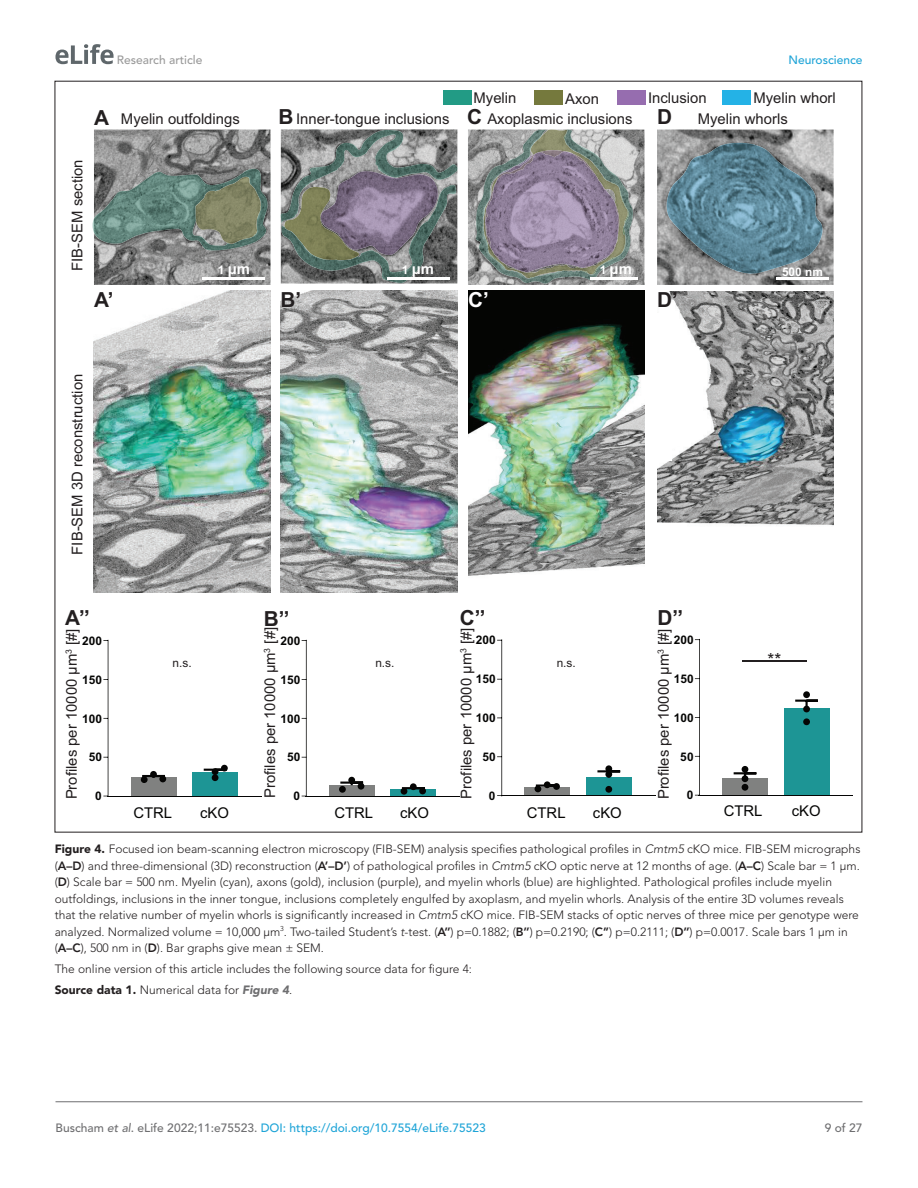
<style>
.page{position:relative;width:918px;height:1188px;background:#fff}
.page>*{position:absolute;margin:0;border:0;box-sizing:border-box;transform-origin:0 0}
.t1{font:700 20.85px "Arial";color:#231f20}
.t2{font:700 20.85px "Arial";color:#fff}
.t3{font:17.85px "Arial";color:#231f20}
.t4{font:14.85px "Arial";color:#231f20}
.t5{font:14.85px "Arial";color:#050504}
.t6{font:700 14.85px "Arial";color:#fff}
.t7{font:300 12px/16.5px "Avenir LT Std";color:#231f20}
.t8{font:500 12px "Avenir LT Std";color:#1ea4d7}
.t9{font:500 12px "Avenir LT Std";color:#9a9a9a}
.t10{font:500 12px "Avenir LT Std";color:#6e6e70}
.t11{font:700 11.85px "Arial";letter-spacing:.005em;color:#050504}
.t12{font:11.85px "Arial";color:#231f20}
.t13{font:700 11.85px "Arial";color:#fff}
.s1{font-weight:700;font-size:20.85px}
.s2{font-size:11.85px}
.s3{font-weight:900}
.s4{font-style:italic}
.s5{font-weight:800}
.s6{font-weight:900;font-style:italic;color:#6e6e70}
.s7{color:#6e6e70}
.s8{font-style:italic;color:#6e6e70}
</style>
<div class="page">
<svg style="left:55px;top:44px;width:59px;height:20px"></svg>
<hr style="left:56px;top:1101px;width:806px;height:1px;background:#6e6e70">
<img style="left:657px;top:130px;width:177px;height:155px">
<img style="left:468px;top:130px;width:177px;height:155px">
<img style="left:94px;top:130px;width:177px;height:155px">
<img style="left:657px;top:292px;width:177px;height:234px">
<img style="left:281px;top:291px;width:176px;height:301px">
<img style="left:94px;top:291px;width:177px;height:302px">
<img style="left:468px;top:291px;width:177px;height:285px">
<hr style="left:743px;top:660px;width:64px;height:2px;background:#231f20">
<svg style="left:93px;top:219px;width:1px;height:13px"></svg>
<img style="left:94px;top:169px;width:174px;height:81px">
<img style="left:483px;top:130px;width:146px;height:149px">
<img style="left:484px;top:130px;width:145px;height:143px">
<img style="left:485px;top:261px;width:134px;height:11px">
<img style="left:485px;top:150px;width:134px;height:111px">
<svg style="left:499px;top:157px;width:30px;height:18px"></svg>
<img style="left:281px;top:130px;width:176px;height:93px">
<img style="left:282px;top:185px;width:174px;height:98px">
<img style="left:285px;top:227px;width:52px;height:33px">
<img style="left:664px;top:143px;width:159px;height:131px">
<img style="left:320px;top:171px;width:118px;height:84px">
<div style="left:653px;top:313px;width:18px;height:148px;background:#fff"></div>
<svg style="left:671px;top:353px;width:33px;height:98px"></svg>
<div style="left:444px;top:91px;width:28px;height:14px;background:#229b85"></div>
<div style="left:617px;top:90px;width:29px;height:14px;background:#966daf"></div>
<div style="left:534px;top:90px;width:29px;height:14px;background:#75793d"></div>
<div style="left:722px;top:91px;width:29px;height:14px;background:#24b2e6"></div>
<div style="left:192px;top:773px;width:46px;height:23px;background:#1d9595"></div>
<div style="left:131px;top:778px;width:45px;height:18px;background:#808180"></div>
<hr style="left:107px;top:796px;width:154px;height:1px;background:#050504">
<hr style="left:108px;top:640px;width:1px;height:157px;background:#050504">
<svg style="left:204px;top:765px;width:24px;height:16px"></svg>
<svg style="left:141px;top:771px;width:25px;height:12px"></svg>
<div style="left:391px;top:790px;width:45px;height:6px;background:#1d9595"></div>
<div style="left:329px;top:785px;width:45px;height:11px;background:#808180"></div>
<hr style="left:306px;top:796px;width:154px;height:1px;background:#050504">
<hr style="left:306px;top:640px;width:1px;height:157px;background:#050504">
<svg style="left:401px;top:783px;width:25px;height:12px"></svg>
<svg style="left:339px;top:777px;width:25px;height:16px"></svg>
<div style="left:586px;top:777px;width:46px;height:19px;background:#1d9595"></div>
<svg style="left:605px;top:786px;width:7px;height:7px"></svg>
<div style="left:525px;top:787px;width:45px;height:9px;background:#808180"></div>
<hr style="left:501px;top:795px;width:154px;height:1px;background:#050504">
<hr style="left:501px;top:639px;width:1px;height:157px;background:#050504">
<svg style="left:597px;top:765px;width:23px;height:13px"></svg>
<svg style="left:535px;top:781px;width:25px;height:11px"></svg>
<div style="left:784px;top:709px;width:45px;height:86px;background:#1d9595"></div>
<svg style="left:803px;top:718px;width:7px;height:7px"></svg>
<div style="left:722px;top:778px;width:46px;height:17px;background:#808180"></div>
<hr style="left:699px;top:795px;width:154px;height:1px;background:#050504">
<hr style="left:699px;top:639px;width:1px;height:157px;background:#050504">
<svg style="left:795px;top:691px;width:23px;height:21px"></svg>
<svg style="left:734px;top:766px;width:22px;height:25px"></svg>
<hr style="left:776px;top:277px;width:53px;height:3px;background:#fff">
<hr style="left:202px;top:277px;width:63px;height:3px;background:#fff">
<hr style="left:388px;top:277px;width:62px;height:3px;background:#fff">
<hr style="left:590px;top:277px;width:48px;height:3px;background:#fff">
<img style="left:196px;top:239px;width:62px;height:5px">
<img style="left:196px;top:177px;width:65px;height:62px">
<p class="t9" style="left:117px;top:53px;width:87px">Research article</p>
<p class="t8" style="left:788px;top:53px;width:76px">Neuroscience</p>
<p class="t4" style="left:474px;top:88px;width:44px">Myelin</p>
<p class="t4" style="left:565px;top:88px;width:35px">Axon</p>
<p class="t4" style="left:648px;top:87px;width:60px">Inclusion</p>
<p class="t4" style="left:753px;top:88px;width:84px">Myelin whorl</p>
<h1 class="t1" style="left:467px;top:102px;width:17px">C</h1>
<h1 class="t1" style="left:657px;top:102px;width:17px">D</h1>
<p class="t4" style="left:94px;top:108px;width:147px"><span class="s1">A</span> Myelin outfoldings</p>
<p class="t4" style="left:278px;top:108px;width:173px"><span class="s1">B</span> Inner-tongue inclusions</p>
<p class="t4" style="left:487px;top:108px;width:147px">Axoplasmic inclusions</p>
<p class="t4" style="left:698px;top:108px;width:91px">Myelin whorls</p>
<p class="t4" style="left:67px;top:271px;width:113px;rotate:-90deg">FIB-SEM section</p>
<p class="t6" style="left:218px;top:258px;width:34px"><span class="s2">1</span> μm</p>
<p class="t6" style="left:402px;top:258px;width:34px"><span class="s2">1</span> μm</p>
<p class="t6" style="left:600px;top:258px;width:34px"><span class="s2">1</span> μm</p>
<p class="t13" style="left:782px;top:263px;width:42px">500 nm</p>
<h1 class="t1" style="left:94px;top:285px;width:21px">A’</h1>
<h1 class="t1" style="left:280px;top:285px;width:22px">B’</h1>
<h1 class="t2" style="left:468px;top:285px;width:22px">C’</h1>
<h1 class="t1" style="left:657px;top:285px;width:22px">D’</h1>
<p class="t4" style="left:67px;top:555px;width:182px;rotate:-90deg">FIB-SEM 3D reconstruction</p>
<h1 class="t1" style="left:65px;top:603px;width:26px">A’’</h1>
<h1 class="t1" style="left:264px;top:604px;width:27px">B’’</h1>
<h1 class="t1" style="left:460px;top:603px;width:27px">C’’</h1>
<h1 class="t1" style="left:657px;top:603px;width:27px">D’’</h1>
<p class="t4" style="left:61px;top:799px;width:172px;rotate:-90deg">Profiles per 10000 μm<sup>3</sup> [#]</p>
<p class="t4" style="left:260px;top:798px;width:172px;rotate:-90deg">Profiles per 10000 μm<sup>3</sup> [#]</p>
<p class="t4" style="left:456px;top:799px;width:172px;rotate:-90deg">Profiles per 10000 μm<sup>3</sup> [#]</p>
<p class="t4" style="left:653px;top:799px;width:172px;rotate:-90deg">Profiles per 10000 μm<sup>3</sup> [#]</p>
<p class="t11" style="left:674px;top:631px;width:21px">200</p>
<p class="t11" style="left:476px;top:632px;width:21px">200</p>
<p class="t11" style="left:280px;top:632px;width:21px">200</p>
<p class="t11" style="left:82px;top:632px;width:21px">200</p>
<p class="t12" style="left:172px;top:654px;width:21px">n.s.</p>
<p class="t12" style="left:375px;top:654px;width:21px">n.s.</p>
<p class="t12" style="left:557px;top:654px;width:21px">n.s.</p>
<p class="t11" style="left:674px;top:670px;width:21px">150</p>
<p class="t11" style="left:476px;top:671px;width:21px">150</p>
<p class="t11" style="left:280px;top:671px;width:21px">150</p>
<p class="t11" style="left:82px;top:671px;width:21px">150</p>
<p class="t11" style="left:674px;top:709px;width:21px">100</p>
<p class="t11" style="left:476px;top:710px;width:21px">100</p>
<p class="t11" style="left:280px;top:710px;width:21px">100</p>
<p class="t11" style="left:82px;top:710px;width:21px">100</p>
<p class="t11" style="left:680px;top:748px;width:15px">50</p>
<p class="t11" style="left:483px;top:749px;width:15px">50</p>
<p class="t11" style="left:287px;top:749px;width:15px">50</p>
<p class="t11" style="left:89px;top:749px;width:15px">50</p>
<p class="t11" style="left:687px;top:787px;width:8px">0</p>
<p class="t11" style="left:489px;top:787px;width:8px">0</p>
<p class="t11" style="left:293px;top:788px;width:8px">0</p>
<p class="t11" style="left:95px;top:788px;width:8px">0</p>
<h2 class="t3" style="left:768px;top:647px;width:15px">**</h2>
<p class="t5" style="left:134px;top:802px;width:40px">CTRL</p>
<p class="t5" style="left:200px;top:802px;width:30px">cKO</p>
<p class="t5" style="left:334px;top:802px;width:40px">CTRL</p>
<p class="t5" style="left:400px;top:802px;width:30px">cKO</p>
<p class="t5" style="left:527px;top:802px;width:40px">CTRL</p>
<p class="t5" style="left:593px;top:802px;width:30px">cKO</p>
<p class="t5" style="left:724px;top:801px;width:40px">CTRL</p>
<p class="t5" style="left:792px;top:801px;width:30px">cKO</p>
<p class="t7" style="left:55px;top:841px;width:807px"><span class="s3">Figure 4.</span> Focused ion beam-scanning electron microscopy (FIB-SEM) analysis specifies pathological profiles in <span class="s4">Cmtm5</span> cKO mice. FIB-SEM micrographs (<span class="s5">A–D</span>) and three-dimensional (3D) reconstruction (<span class="s5">A’–D’</span>) of pathological profiles in <span class="s4">Cmtm5</span> cKO optic nerve at 12 months of age. (<span class="s5">A–C</span>) Scale bar = 1 µm. (<span class="s5">D</span>) Scale bar = 500 nm. Myelin (cyan), axons (gold), inclusion (purple), and myelin whorls (blue) are highlighted. Pathological profiles include myelin outfoldings, inclusions in the inner tongue, inclusions completely engulfed by axoplasm, and myelin whorls. Analysis of the entire 3D volumes reveals that the relative number of myelin whorls is significantly increased in <span class="s4">Cmtm5</span> cKO mice. FIB-SEM stacks of optic nerves of three mice per genotype were analyzed. Normalized volume = 10,000 µm<sup>3</sup>. Two-tailed Student’s <span class="s4">t</span>-test. (<span class="s5">A’’</span>) p=0.1882; (<span class="s5">B’’</span>) p=0.2190; (<span class="s5">C’’</span>) p=0.2111; (<span class="s5">D’’</span>) p=0.0017. Scale bars 1 µm in (<span class="s5">A–C</span>), 500 nm in (<span class="s5">D</span>). Bar graphs give mean ± SEM.</p>
<p class="t7" style="left:55px;top:959px;width:419px;line-height:21px">The online version of this article includes the following source data for figure 4:<br><span class="s3">Source data 1.</span> Numerical data for <span class="s6">Figure 4</span>.</p>
<p class="t8" style="left:56px;top:1121px;width:432px"><span class="s7">Buscham</span> <span class="s8">et al</span><span class="s7">. eLife 2022;11:e75523.</span> DOI: https://doi.org/10.7554/eLife.75523</p>
<p class="t10" style="left:825px;top:1121px;width:39px">9 of 27</p>
</div>
